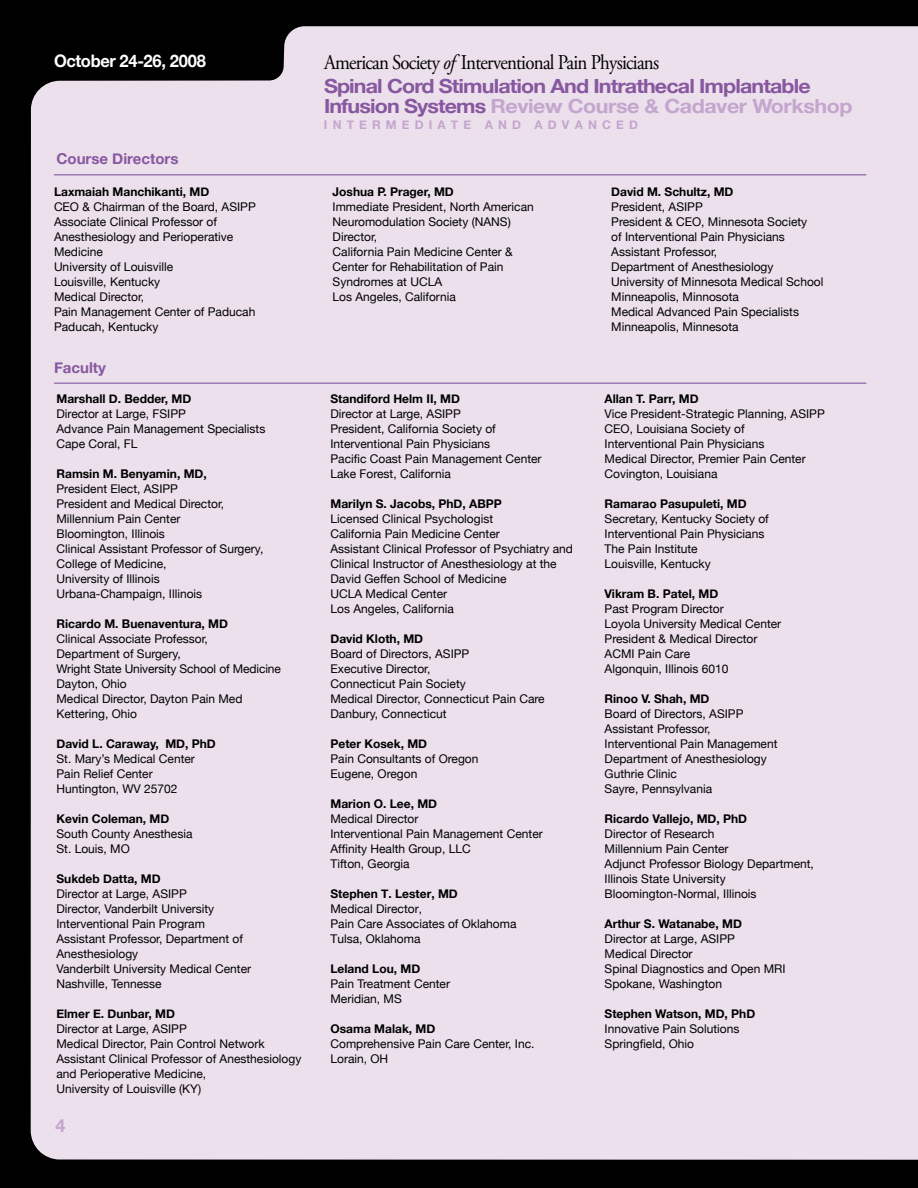
<style>
.page{position:relative;width:918px;height:1188px;background:#000}
.page>*{position:absolute;margin:0;border:0;box-sizing:border-box;transform-origin:0 0}
.t1{font:21px "Adobe Garamond Pro";letter-spacing:-.04em;color:#000;scale:.9 1}
.t2{font:700 19.5px/19.5px "Helvetica Neue";letter-spacing:-.04em;color:#8757a0;scale:1.1 1}
.t3{font:700 17.25px "Helvetica Neue";letter-spacing:-.01em;color:#fff;scale:.96 1}
.t4{font:700 15px "Helvetica Neue";color:#8757a0}
.t5{font:12px/15px "Helvetica Neue";color:#000}
.t6{font:700 12px "Helvetica Neue";color:#000}
.t7{font:700 12px "Helvetica Neue";color:#c4a5ce}
.s1{font-style:italic}
.s2{color:#c4a5ce}
</style>
<div class="page">
<div style="left:31px;top:26px;width:886px;height:1134px;background:#ebe0eb"></div>
<svg style="left:917px;top:26px;width:1px;height:1134px"></svg>
<hr style="left:54px;top:382px;width:812px;height:2px;background:#9e79b3">
<hr style="left:54px;top:174px;width:812px;height:2px;background:#9e79b3">
<h3 class="t3" style="left:54px;top:50px;width:160px">October 24-26, 2008</h3>
<h1 class="t1" style="left:324px;top:50px;width:374px">American Society <span class="s1">of</span> Interventional Pain Physicians</h1>
<h2 class="t2" style="left:324px;top:76px;width:482px">Spinal Cord Stimulation And Intrathecal Implantable<br>Infusion Systems <span class="s2">Review Course &amp; Cadaver Workshop</span></h2>
<p class="t7" style="left:324px;top:118px;width:315px">I n t e r m e d i a t e a n d A d va n c e d</p>
<p class="t4" style="left:56px;top:150px;width:123px">Course Directors</p>
<p class="t6" style="left:54px;top:184px;width:155px">Laxmaiah Manchikanti, MD</p>
<p class="t5" style="left:54px;top:199px;width:203px">CEO &amp; Chairman of the Board, ASIPP<br>Associate Clinical Professor of<br>Anesthesiology and Perioperative<br>Medicine<br>University of Louisville<br>Louisville, Kentucky<br>Medical Director,<br>Pain Management Center of Paducah<br>Paducah, Kentucky</p>
<p class="t4" style="left:54px;top:358px;width:54px">Faculty</p>
<p class="t6" style="left:56px;top:391px;width:135px">Marshall D. Bedder, MD</p>
<p class="t5" style="left:56px;top:406px;width:210px">Director at Large, FSIPP<br>Advance Pain Management Specialists<br>Cape Coral, FL</p>
<p class="t6" style="left:56px;top:466px;width:152px">Ramsin M. Benyamin, MD,</p>
<p class="t5" style="left:56px;top:481px;width:208px">President Elect, ASIPP<br>President and Medical Director,<br>Millennium Pain Center<br>Bloomington, Illinois<br>Clinical Assistant Professor of Surgery,<br>College of Medicine,<br>University of Illinois<br>Urbana-Champaign, Illinois</p>
<p class="t6" style="left:56px;top:616px;width:172px">Ricardo M. Buenaventura, MD</p>
<p class="t5" style="left:56px;top:631px;width:226px">Clinical Associate Professor,<br>Department of Surgery,<br>Wright State University School of Medicine<br>Dayton, Ohio<br>Medical Director, Dayton Pain Med<br>Kettering, Ohio</p>
<p class="t6" style="left:56px;top:736px;width:160px">David L. Caraway, MD, PhD</p>
<p class="t5" style="left:56px;top:751px;width:140px">St. Mary’s Medical Center<br>Pain Relief Center<br>Huntington, WV 25702</p>
<p class="t6" style="left:56px;top:811px;width:113px">Kevin Coleman, MD</p>
<p class="t5" style="left:56px;top:826px;width:138px">South County Anesthesia<br>St. Louis, MO</p>
<p class="t6" style="left:56px;top:871px;width:101px">Sukdeb Datta, MD</p>
<p class="t5" style="left:56px;top:886px;width:196px">Director at Large, ASIPP<br>Director, Vanderbilt University<br>Interventional Pain Program<br>Assistant Professor, Department of<br>Anesthesiology<br>Vanderbilt University Medical Center<br>Nashville, Tennesse</p>
<p class="t6" style="left:56px;top:1006px;width:119px">Elmer E. Dunbar, MD</p>
<p class="t5" style="left:56px;top:1021px;width:246px">Director at Large, ASIPP<br>Medical Director, Pain Control Network Assistant Clinical Professor of Anesthesiology and Perioperative Medicine,<br>University of Louisville (KY)</p>
<p class="t6" style="left:333px;top:184px;width:121px">Joshua P. Prager, MD</p>
<p class="t5" style="left:333px;top:199px;width:203px">Immediate President, North American<br>Neuromodulation Society (NANS)<br>Director,<br>California Pain Medicine Center &amp;<br>Center for Rehabilitation of Pain<br>Syndromes at UCLA<br>Los Angeles, California</p>
<p class="t6" style="left:331px;top:391px;width:126px">Standiford Helm II , MD</p>
<p class="t5" style="left:331px;top:406px;width:213px">Director at Large, ASIPP<br>President, California Society of<br>Interventional Pain Physicians<br>Pacific Coast Pain Management Center<br>Lake Forest, California</p>
<p class="t6" style="left:331px;top:496px;width:164px">Marilyn S. Jacobs, PhD, ABPP</p>
<p class="t5" style="left:331px;top:511px;width:244px">Licensed Clinical Psychologist<br>California Pain Medicine Center<br>Assistant Clinical Professor of Psychiatry and Clinical Instructor of Anesthesiology at the David Geffen School of Medicine<br>UCLA Medical Center<br>Los Angeles, California</p>
<p class="t6" style="left:331px;top:631px;width:93px">David Kloth, MD</p>
<p class="t5" style="left:331px;top:646px;width:216px">Board of Directors, ASIPP<br>Executive Director,<br>Connecticut Pain Society<br>Medical Director, Connecticut Pain Care<br>Danbury, Connecticut</p>
<p class="t6" style="left:331px;top:736px;width:93px">Peter Kosek, MD</p>
<p class="t5" style="left:331px;top:751px;width:150px">Pain Consultants of Oregon<br>Eugene, Oregon</p>
<p class="t6" style="left:331px;top:796px;width:107px">Marion O. Lee, MD</p>
<p class="t5" style="left:331px;top:811px;width:214px">Medical Director<br>Interventional Pain Management Center<br>Affinity Health Group, LLC<br>Tifton, Georgia</p>
<p class="t6" style="left:331px;top:886px;width:128px">Stephen T. Lester, MD</p>
<p class="t5" style="left:331px;top:901px;width:188px">Medical Director,<br>Pain Care Associates of Oklahoma<br>Tulsa, Oklahoma</p>
<p class="t6" style="left:331px;top:961px;width:90px">Leland Lou, MD</p>
<p class="t5" style="left:331px;top:976px;width:121px">Pain Treatment Center<br>Meridian, MS</p>
<p class="t6" style="left:331px;top:1021px;width:105px">Osama Malak, MD</p>
<p class="t5" style="left:331px;top:1036px;width:206px">Comprehensive Pain Care Center, Inc.<br>Lorain, OH</p>
<p class="t6" style="left:611px;top:184px;width:122px">David M. Schultz, MD</p>
<p class="t5" style="left:611px;top:199px;width:214px">President, ASIPP<br>President &amp; CEO, Minnesota Society<br>of Interventional Pain Physicians<br>Assistant Professor,<br>Department of Anesthesiology<br>University of Minnesota Medical School<br>Minneapolis, Minnosota<br>Medical Advanced Pain Specialists<br>Minneapolis, Minnesota</p>
<p class="t6" style="left:605px;top:391px;width:94px">Allan T. Parr, MD</p>
<p class="t5" style="left:605px;top:406px;width:222px">Vice President-Strategic Planning, ASIPP<br>CEO, Louisiana Society of<br>Interventional Pain Physicians<br>Medical Director, Premier Pain Center<br>Covington, Louisiana</p>
<p class="t6" style="left:605px;top:496px;width:142px">Ramarao Pasupuleti, MD</p>
<p class="t5" style="left:605px;top:511px;width:166px">Secretary, Kentucky Society of<br>Interventional Pain Physicians<br>The Pain Institute<br>Louisville, Kentucky</p>
<p class="t6" style="left:605px;top:586px;width:114px">Vikram B. Patel, MD</p>
<p class="t5" style="left:605px;top:601px;width:178px">Past Program Director<br>Loyola University Medical Center<br>President &amp; Medical Director<br>ACMI Pain Care<br>Algonquin, Illinois 6010</p>
<p class="t6" style="left:605px;top:691px;width:105px">Rinoo V. Shah, MD</p>
<p class="t5" style="left:605px;top:706px;width:174px">Board of Directors, ASIPP<br>Assistant Professor,<br>Interventional Pain Management<br>Department of Anesthesiology<br>Guthrie Clinic<br>Sayre, Pennsylvania</p>
<p class="t6" style="left:605px;top:811px;width:139px">Ricardo Vallejo, MD, PhD</p>
<p class="t5" style="left:605px;top:826px;width:211px">Director of Research<br>Millennium Pain Center<br>Adjunct Professor Biology Department,<br>Illinois State University<br>Bloomington-Normal, Illinois</p>
<p class="t6" style="left:605px;top:916px;width:134px">Arthur S. Watanabe, MD</p>
<p class="t5" style="left:605px;top:931px;width:182px">Director at Large, ASIPP<br>Medical Director<br>Spinal Diagnostics and Open MRI<br>Spokane, Washington</p>
<p class="t6" style="left:605px;top:1006px;width:151px">Stephen Watson, MD, PhD</p>
<p class="t5" style="left:605px;top:1021px;width:136px">Innovative Pain Solutions<br>Springfield, Ohio</p>
</div>
